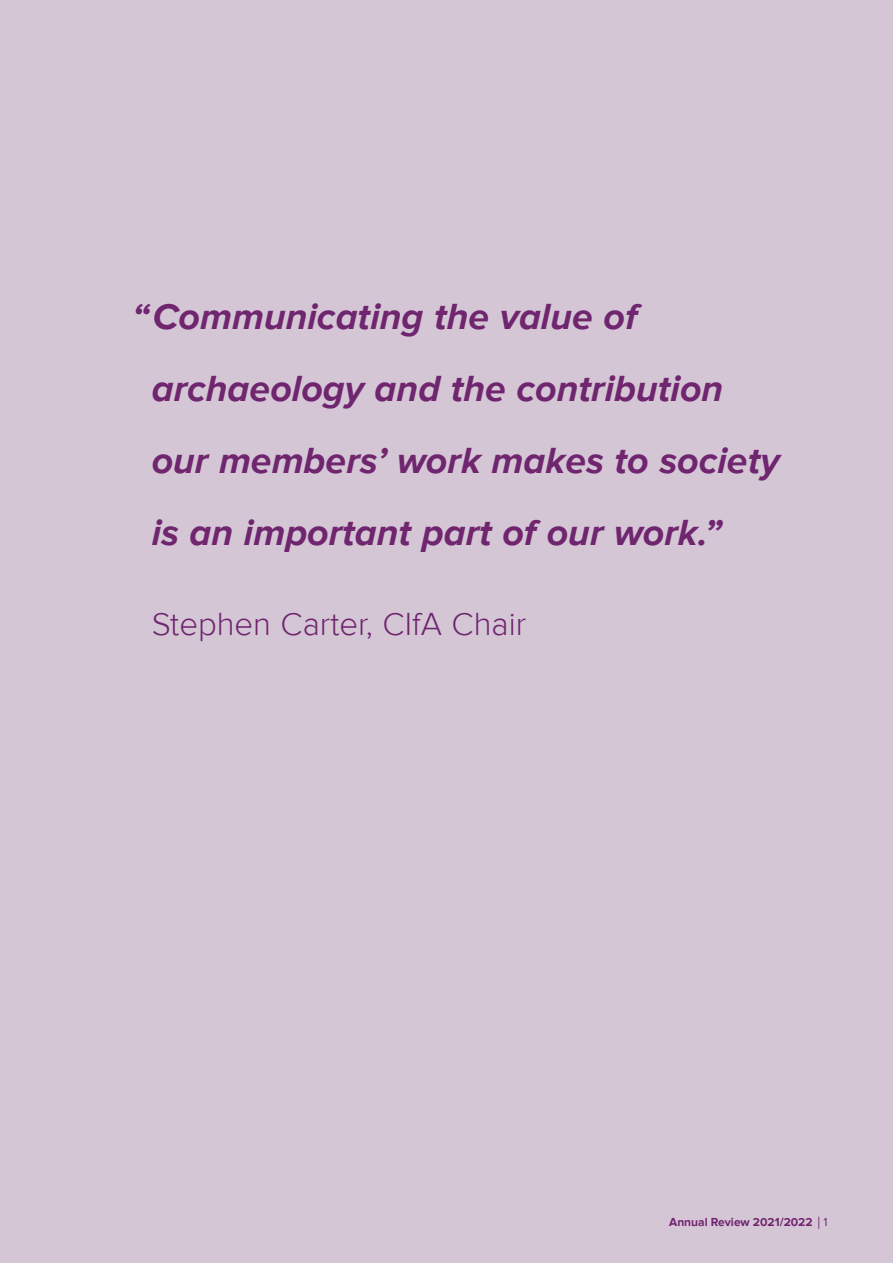
<style>
.page{position:relative;width:893px;height:1263px;background:#fff}
.page>*{position:absolute;margin:0;border:0;box-sizing:border-box;transform-origin:0 0}
.t1{font:italic 700 37.5px/72px "Proxima Nova";color:#70256f}
.t2{font:300 33px "Proxima Nova";color:#70256f}
.t3{font:700 12px "Proxima Nova";color:#70256f}
.s1{font-weight:400}
</style>
<div class="page">
<hr style="left:0;top:0;width:1px;height:1263px;background:#70256f">
<div style="left:1px;top:0;width:892px;height:1263px;background:#d5c6d6"></div>
<p class="t1" style="left:152px;top:281px;width:629px;text-indent:-19px">“Communicating the value of archaeology and the contribution our members’ work makes to society is an important part of our work.”</p>
<p class="t2" style="left:152px;top:604px;width:376px">Stephen Carter, CIfA Chair</p>
<p class="t3" style="left:669px;top:1215px;width:160px">Annual Review 2021/2022 <span class="s1">1</span></p>
</div>
